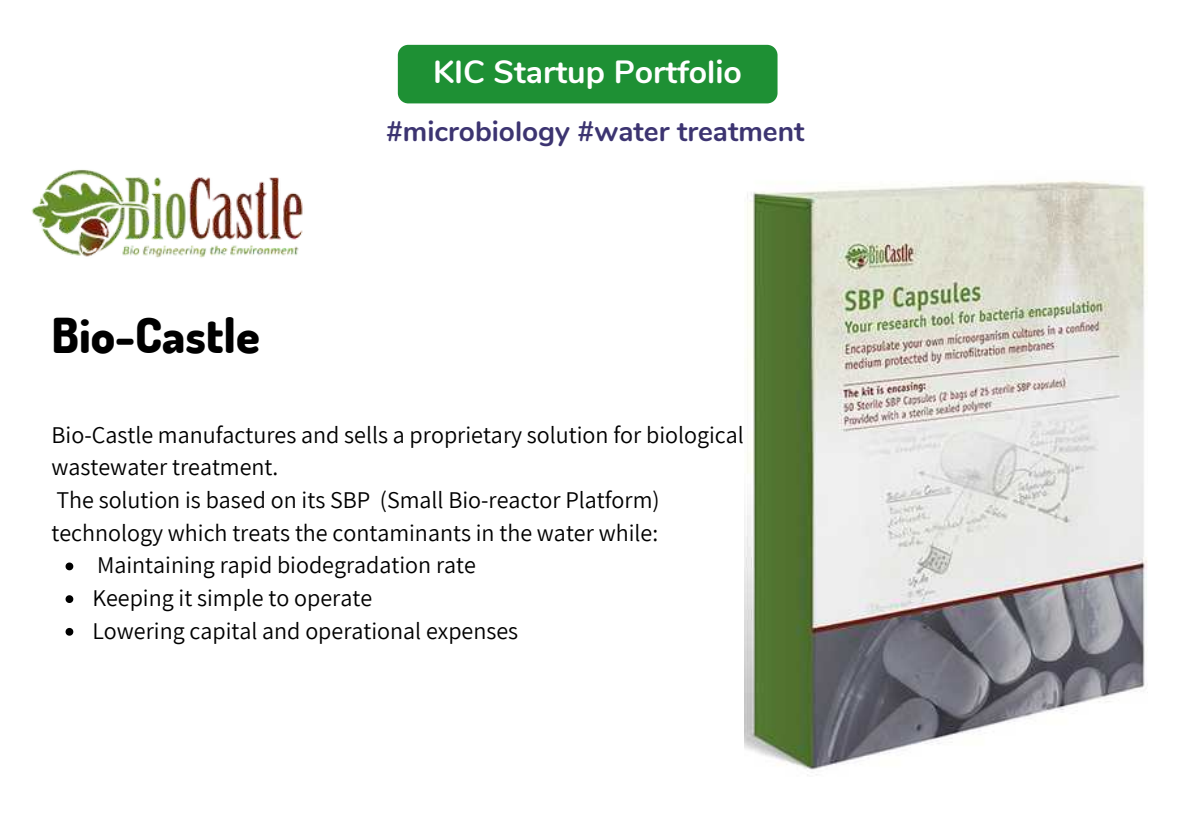
<style>
.page{position:relative;width:1191px;height:839px;background:#fff}
.page>*{position:absolute;margin:0;border:0;box-sizing:border-box;transform-origin:0 0}
.t1{font:800 48px "Dosis";color:#000}
.t2{font:700 32px "Nunito";color:#fff}
.t3{font:700 28px "Nunito";color:#3c3471}
.t4{font:24px/32.6px "Assistant";color:#000}
</style>
<div class="page">
<img style="left:744px;top:181px;width:404px;height:594px">
<div style="left:398px;top:45px;width:380px;height:58px;background:#1e9034;border-radius:10px"></div>
<img style="left:31px;top:169px;width:272px;height:89px">
<svg style="left:66px;top:562px;width:7px;height:8px"></svg>
<svg style="left:66px;top:595px;width:7px;height:8px"></svg>
<svg style="left:66px;top:628px;width:7px;height:7px"></svg>
<h2 class="t2" style="left:433px;top:51px;width:310px">KIC Startup Portfolio</h2>
<h1 class="t1" style="left:52px;top:303px;width:210px">Bio-Castle</h1>
<p class="t3" style="left:386px;top:112px;width:420px">#microbiology #water treatment</p>
<p class="t4" style="left:52px;top:417px;width:694px">Bio-Castle manufactures and sells a proprietary solution for biological wastewater treatment.<br>The solution is based on its SBP (Small Bio-reactor Platform) technology which treats the contaminants in the water while:</p>
<p class="t4" style="left:92px;top:548px;width:427px">Maintaining rapid biodegradation rate<br>Keeping it simple to operate<br>Lowering capital and operational expenses</p>
</div>
